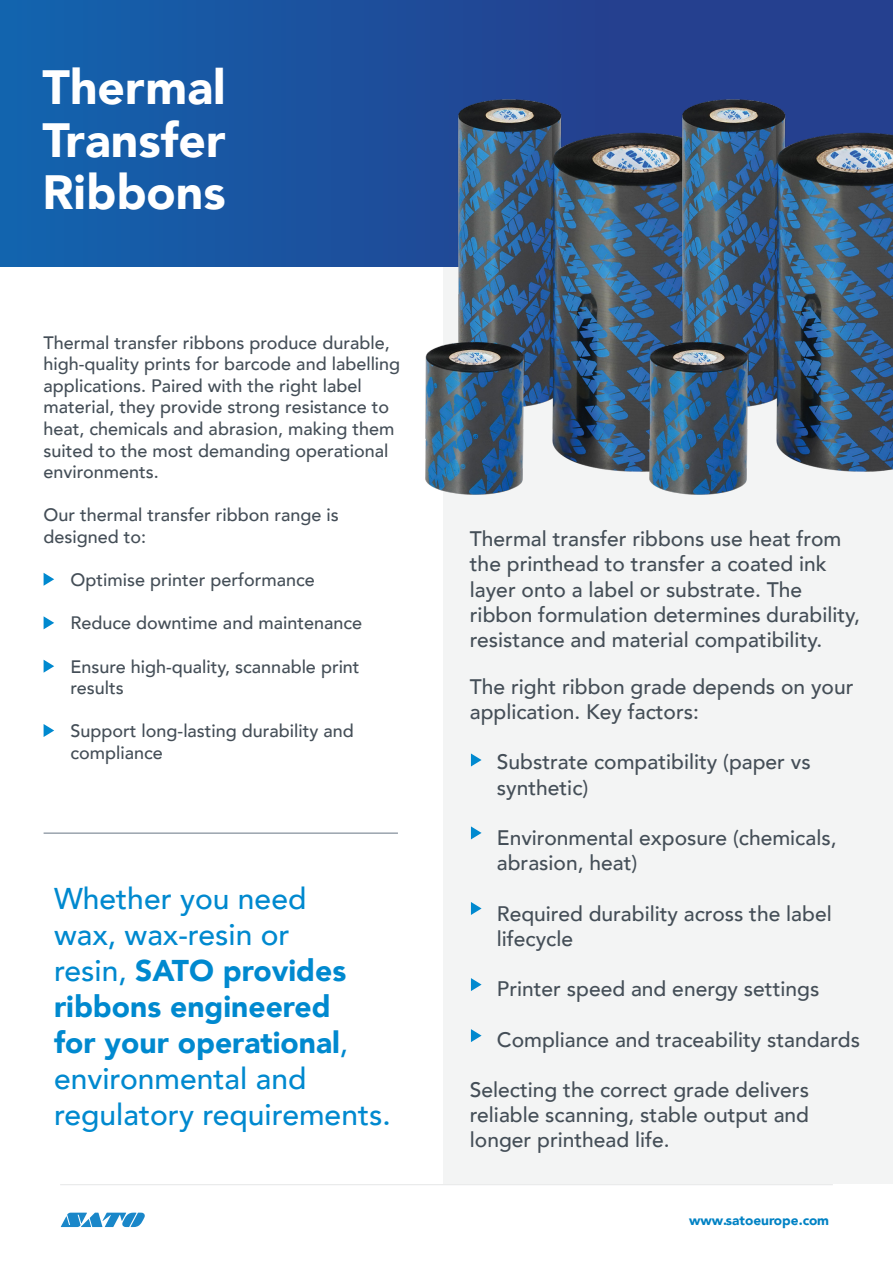
<style>
.page{position:relative;width:893px;height:1263px;background:#fff}
.page>*{position:absolute;margin:0;border:0;box-sizing:border-box;transform-origin:0 0}
.t1{font:900 48px/52.5px "Avenir";color:#fff;text-align:justify}
.t2{font:500 30px/36px "Avenir";color:#0089cf}
.t3{font:500 21px/25.2px "Avenir";color:#444e57}
.t4{font:500 18px/21.6px "Avenir";color:#444e57}
.t5{font:900 13.5px "Avenir";color:#0082c4}
.s1{font-weight:900}
</style>
<div class="page">
<div style="left:443px;top:261px;width:450px;height:923px;background:#f3f4f4"></div>
<div style="left:0;top:0;width:893px;height:267px;background:#25408f"></div>
<svg style="left:61px;top:1212px;width:84px;height:15px"></svg>
<hr style="left:60px;top:1184px;width:773px;height:1px;background:#e5e6e7">
<div style="left:0;top:0;width:688px;height:267px;background:linear-gradient(to right,#1264ae,#263c8c)"></div>
<svg style="left:44px;top:573px;width:10px;height:13px"></svg>
<svg style="left:44px;top:616px;width:10px;height:13px"></svg>
<svg style="left:44px;top:660px;width:10px;height:13px"></svg>
<svg style="left:44px;top:724px;width:10px;height:13px"></svg>
<svg style="left:471px;top:753px;width:11px;height:13px"></svg>
<svg style="left:471px;top:826px;width:11px;height:13px"></svg>
<svg style="left:471px;top:902px;width:11px;height:13px"></svg>
<svg style="left:471px;top:978px;width:11px;height:13px"></svg>
<svg style="left:471px;top:1029px;width:11px;height:13px"></svg>
<img style="left:425px;top:100px;width:224px;height:394px">
<img style="left:649px;top:100px;width:244px;height:394px">
<hr style="left:44px;top:832px;width:354px;height:2px;background:#9aa3ad">
<h1 class="t1" style="left:43px;top:60px;width:185px">Thermal Transfer Ribbons</h1>
<p class="t4" style="left:44px;top:331px;width:358px">Thermal transfer ribbons produce durable, high-quality prints for barcode and labelling applications. Paired with the right label material, they provide strong resistance to heat, chemicals and abrasion, making them suited to the most demanding operational environments.</p>
<p class="t4" style="left:44px;top:503px;width:297px">Our thermal transfer ribbon range is designed to:</p>
<p class="t4" style="left:44px;top:568px;width:273px">• Optimise printer performance</p>
<p class="t4" style="left:44px;top:611px;width:320px">• Reduce downtime and maintenance</p>
<p class="t4" style="left:71px;top:655px;width:291px;text-indent:-27px">• Ensure high-quality, scannable print results</p>
<p class="t4" style="left:71px;top:719px;width:285px;text-indent:-27px">• Support long-lasting durability and compliance</p>
<h2 class="t2" style="left:54px;top:879px;width:338px">Whether you need<br>wax, wax-resin or<br>resin, <span class="s1">SATO provides ribbons engineered<br>for your operational</span>, environmental and regulatory requirements.</h2>
<p class="t3" style="left:470px;top:525px;width:392px">Thermal transfer ribbons use heat from the printhead to transfer a coated ink layer onto a label or substrate. The ribbon formulation determines durability, resistance and material compatibility.</p>
<p class="t3" style="left:470px;top:673px;width:385px">The right ribbon grade depends on your application. Key factors:</p>
<p class="t3" style="left:497px;top:748px;width:315px;text-indent:-27px">• Substrate compatibility (paper vs synthetic)</p>
<p class="t3" style="left:497px;top:824px;width:341px;text-indent:-27px">• Environmental exposure (chemicals, abrasion, heat)</p>
<p class="t3" style="left:497px;top:899px;width:336px;text-indent:-27px">• Required durability across the label lifecycle</p>
<p class="t3" style="left:470px;top:975px;width:351px">• Printer speed and energy settings</p>
<p class="t3" style="left:470px;top:1025px;width:392px">• Compliance and traceability standards</p>
<p class="t3" style="left:470px;top:1076px;width:341px;text-align:justify">Selecting the correct grade delivers reliable scanning, stable output and longer printhead life.</p>
<p class="t5" style="left:689px;top:1209px;width:141px">www.satoeurope.com</p>
</div>
